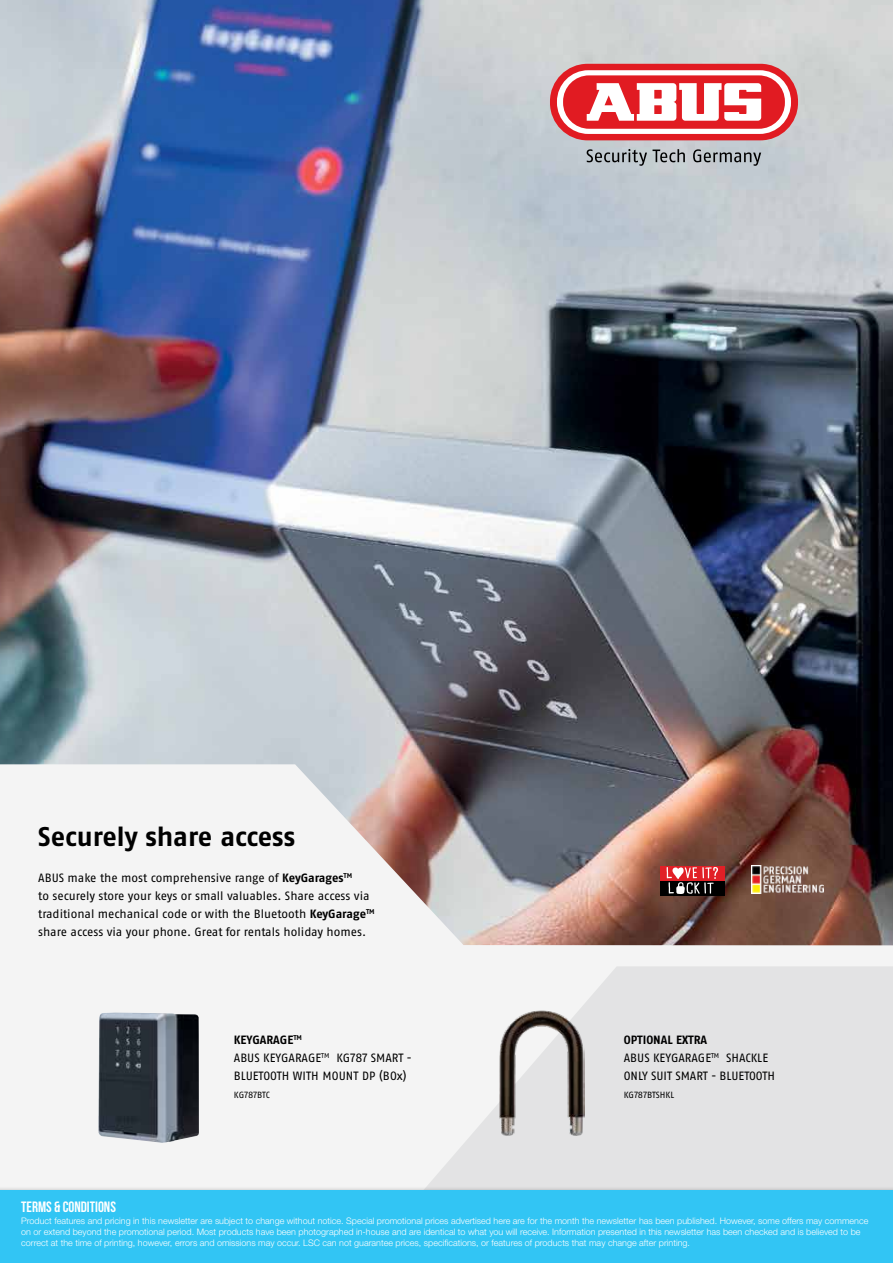
<style>
.page{position:relative;width:893px;height:1263px;background:#fff}
.page>*{position:absolute;margin:0;border:0;box-sizing:border-box;transform-origin:0 0}
.t1{font:700 27px "ABUS Fago Pro";letter-spacing:-.005em;color:#000}
.t2{font:15px "Bebas Neue";color:#fff}
.t3{font:12px/18px "ABUS Fago Pro";color:#000}
.t4{font:300 9px/10.8px "Helvetica Neue LT Std";color:#fff}
.t5{font:9px "ABUS Fago Pro";color:#000}
.s1{font-weight:700}
</style>
<div class="page">
<img style="left:0;top:0;width:893px;height:764px">
<svg style="left:0;top:764px;width:893px;height:421px;fill:#f4f4f4"></svg>
<svg style="left:392px;top:966px;width:501px;height:219px;fill:#e3e3e4"></svg>
<img style="left:98px;top:1013px;width:101px;height:130px">
<img style="left:499px;top:1010px;width:86px;height:126px">
<svg style="left:0;top:1185px;width:893px;height:5px;fill:#e2e2e3"></svg>
<div style="left:0;top:1190px;width:893px;height:73px;background:#32c5f4"></div>
<div style="left:550px;top:64px;width:248px;height:76px;background:#e11b22;border-radius:38px"></div>
<div style="left:557px;top:70px;width:234px;height:64px;background:#fff;border-radius:31px"></div>
<div style="left:563px;top:75px;width:222px;height:54px;background:#e11b22;border-radius:26px"></div>
<svg style="left:587px;top:83px;width:174px;height:38px"></svg>
<svg style="left:587px;top:149px;width:98px;height:17px"></svg>
<svg style="left:693px;top:149px;width:68px;height:17px"></svg>
<div style="left:660px;top:866px;width:64px;height:14px;background:#e11f26"></div>
<div style="left:660px;top:881px;width:64px;height:14px;background:#000"></div>
<svg style="left:667px;top:867px;width:51px;height:27px"></svg>
<img style="left:752px;top:866px;width:71px;height:27px">
<h1 class="t1" style="left:38px;top:820px;width:258px">Securely share access</h1>
<p class="t3" style="left:38px;top:869px;width:338px">ABUS make the most comprehensive range of <span class="s1">KeyGarages</span><sup>TM<br></sup>to securely store your keys or small valuables. Share access via traditional mechanical code or with the Bluetooth <span class="s1">KeyGarage</span><sup>TM </sup>share access via your phone. Great for rentals holiday homes.</p>
<h3 class="t3" style="left:234px;top:1031px;width:179px"><span class="s1">KEYGARAGE</span><sup>TM<br></sup>ABUS KEYGARAGE<sup>TM</sup> KG787 SMART -<br>BLUETOOTH WITH MOUNT DP (BOx)</h3>
<p class="t5" style="left:234px;top:1089px;width:38px">KG787BTC</p>
<h3 class="t3" style="left:624px;top:1031px;width:153px"><span class="s1">OPTIONAL EXTRA<br></span>ABUS KEYGARAGE<sup>TM</sup> SHACKLE<br>ONLY SUIT SMART - BLUETOOTH</h3>
<p class="t5" style="left:624px;top:1089px;width:52px">KG787BTSHKL</p>
<h2 class="t2" style="left:21px;top:1199px;width:96px">TERMS &amp; CONDITIONS</h2>
<p class="t4" style="left:21px;top:1215px;width:849px">Product features and pricing in this newsletter are subject to change without notice. Special promotional prices advertised here are for the month the newsletter has been published. However, some offers may commence on or extend beyond the promotional period. Most products have been photographed in-house and are identical to what you will receive. Information presented in this newsletter has been checked and is believed to be correct at the time of printing, however, errors and omissions may occur. LSC can not guarantee prices, specifications, or features of products that may change after printing.</p>
</div>
